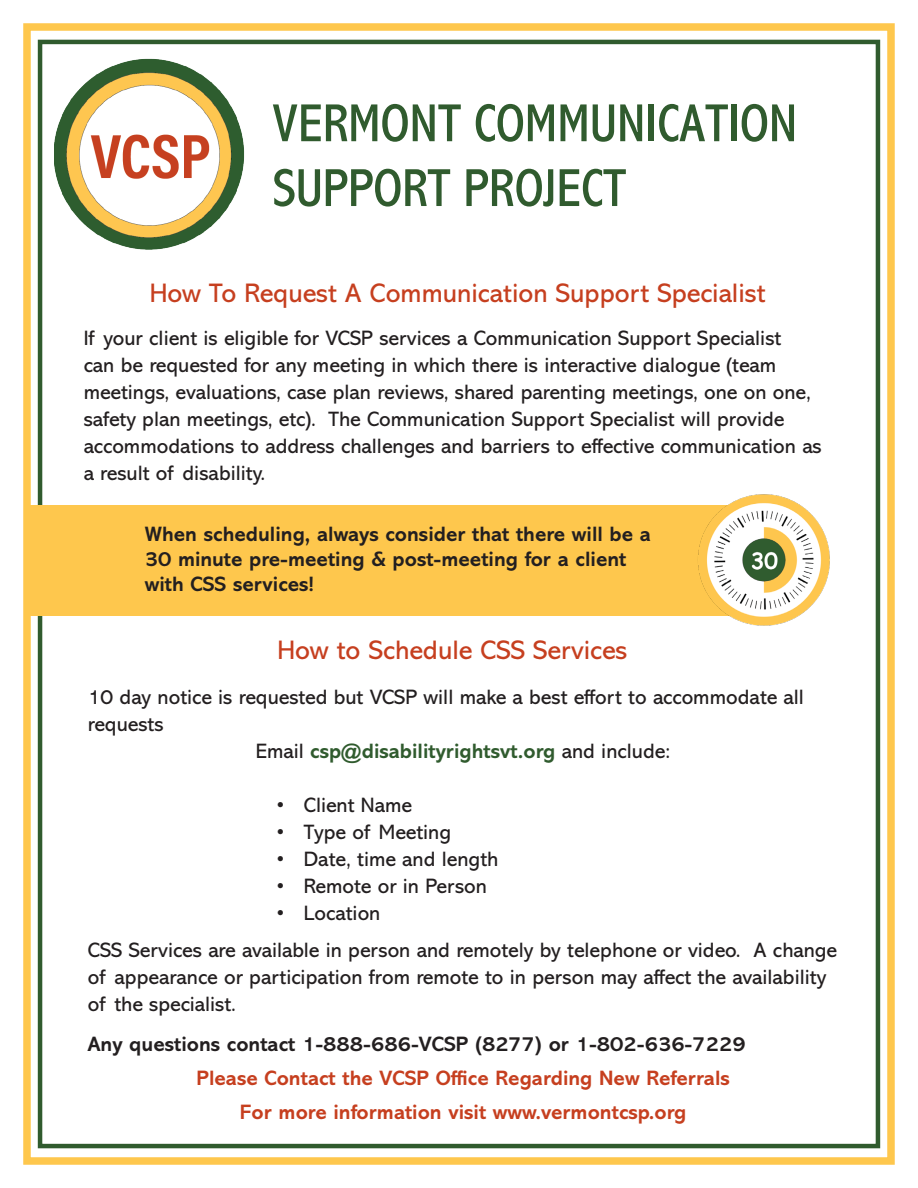
<style>
.page{position:relative;width:918px;height:1188px;background:#fff}
.page>*{position:absolute;margin:0;border:0;box-sizing:border-box;transform-origin:0 0}
.t1{font:condensed 54px/64.8px "Abadi MT Pro";color:#305b2e}
.t2{font:27px "Abadi MT Pro";color:#c63f1f}
.t3{font:21px/27px "Abadi MT Pro";color:#231f20}
.t4{font:700 21px/25.2px "Abadi MT Pro";color:#231f20}
.t5{font:700 21px "Abadi MT Pro";color:#c63f1f}
.t6{font:700 21px "Abadi MT Pro";color:#305b2e}
.s1{font-weight:400;color:#231f20}
</style>
<div class="page">
<div style="left:23px;top:23px;width:872px;height:1142px;border:8px solid #fec74d"></div>
<div style="left:38px;top:40px;width:842px;height:1108px;border:4px solid #305b2e"></div>
<img style="left:54px;top:58px;width:191px;height:192px">
<div style="left:29px;top:506px;width:740px;height:110px;background:#fec74d"></div>
<img style="left:695px;top:494px;width:135px;height:132px">
<p class="t1" style="left:272px;top:93px;width:527px">VERMONT COMMUNICATION<br>SUPPORT PROJECT</p>
<p class="t2" style="left:150px;top:278px;width:617px">How To Request A Communication Support Specialist</p>
<p class="t3" style="left:84px;top:324px;width:740px">If your client is eligible for VCSP services a Communication Support Specialist<br>can be requested for any meeting in which there is interactive dialogue (team meetings, evaluations, case plan reviews, shared parenting meetings, one on one, safety plan meetings, etc). The Communication Support Specialist will provide accommodations to address challenges and barriers to effective communication as a result of disability.</p>
<p class="t4" style="left:145px;top:521px;width:508px">When scheduling, always consider that there will be a</p>
<p class="t4" style="left:145px;top:546px;width:483px">30 minute pre-meeting &amp; post-meeting for a client with CSS services!</p>
<p class="t2" style="left:278px;top:635px;width:351px">How to Schedule CSS Services</p>
<p class="t3" style="left:88px;top:683px;width:718px">10 day notice is requested but VCSP will make a best effort to accommodate all requests</p>
<p class="t6" style="left:256px;top:738px;width:416px"><span class="s1">Email</span> csp@disabilityrightsvt.org <span class="s1">and include:</span></p>
<p class="t3" style="left:277px;top:791px;width:137px">• Client Name</p>
<p class="t3" style="left:277px;top:818px;width:176px">• Type of Meeting</p>
<p class="t3" style="left:277px;top:845px;width:223px">• Date, time and length</p>
<p class="t3" style="left:277px;top:872px;width:212px">• Remote or in Person</p>
<p class="t3" style="left:277px;top:899px;width:105px">• Location</p>
<p class="t3" style="left:88px;top:937px;width:751px">CSS Services are available in person and remotely by telephone or video. A change of appearance or participation from remote to in person may affect the availability of the specialist.</p>
<p class="t4" style="left:88px;top:1032px;width:659px">Any questions contact 1-888-686-VCSP (8277) or 1-802-636-7229</p>
<p class="t5" style="left:196px;top:1066px;width:535px">Please Contact the VCSP Office Regarding New Referrals</p>
<p class="t5" style="left:240px;top:1100px;width:448px">For more information visit www.vermontcsp.org</p>
</div>
